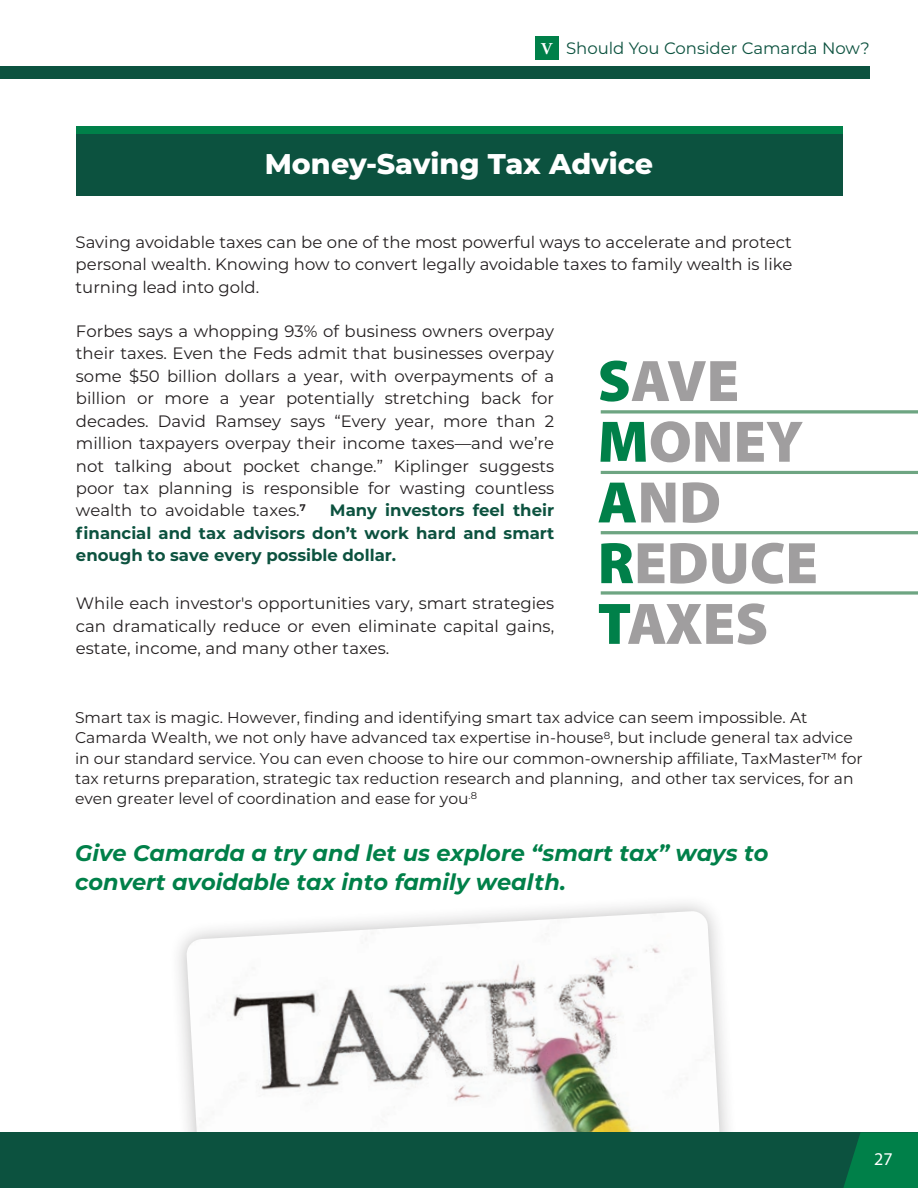
<style>
.page{position:relative;width:918px;height:1188px;background:#fff}
.page>*{position:absolute;margin:0;border:0;box-sizing:border-box;transform-origin:0 0}
.t1{font:900 59.1px/60.8px "Myriad Pro";color:#a09e9f}
.t2{font:800 28.5px "Montserrat";color:#fff}
.t3{font:italic 700 22.5px/28.5px "Montserrat";color:#008049}
.t4{font:18px "Arial Narrow";color:#fff}
.t5{font:18px "Myriad Pro";color:#fff}
.t6{font:16.5px/22.5px "Montserrat";color:#231f20;text-align:justify}
.t7{font:700 16.5px/22.4px "Montserrat";color:#0c523f;text-align:justify}
.t8{font:16.5px "Montserrat";color:#0c523f}
.t9{font:700 16.5px "Adobe Garamond Pro";color:#fff}
.t10{font:15.6px/20.1px "Montserrat";color:#231f20}
.s1{font-family:"Adobe Garamond Pro";font-weight:700;color:#fff}
.s2{font-style:italic}
.s3{color:#008049}
</style>
<div class="page">
<div style="left:169px;top:894px;width:570px;height:294px;background:#231f20;opacity:.3"></div>
<img style="left:186px;top:911px;width:536px;height:221px">
<div style="left:76px;top:134px;width:766px;height:62px;background:#0c523f"></div>
<div style="left:76px;top:127px;width:766px;height:7px;background:#008049"></div>
<svg style="left:601px;top:410px;width:317px;height:4px"></svg>
<hr style="left:601px;top:471px;width:317px;height:3px;background:#6ea582">
<hr style="left:601px;top:531px;width:317px;height:3px;background:#6ea582">
<svg style="left:601px;top:591px;width:317px;height:4px"></svg>
<div style="left:535px;top:36px;width:24px;height:24px;background:#008049"></div>
<div style="left:0;top:66px;width:870px;height:13px;background:#0c523f"></div>
<div style="left:0;top:1132px;width:918px;height:56px;background:#0c523f"></div>
<svg style="left:843px;top:1132px;width:75px;height:56px"></svg>
<p class="t8" style="left:549px;top:37px;width:323px"><span class="s1">IV</span> Reasons To Consider Camarda <span class="s2">Now</span></p>
<p class="t9" style="left:541px;top:39px;width:12px">V</p>
<p class="t8" style="left:566px;top:37px;width:305px">Should You Consider Camarda Now?</p>
<h2 class="t2" style="left:265px;top:143px;width:390px">Money-Saving Tax Advice</h2>
<p class="t6" style="left:76px;top:230px;width:718px">Saving avoidable taxes can be one of the most powerful ways to accelerate and protect personal wealth. Knowing how to convert legally avoidable taxes to family wealth is like turning lead into gold.</p>
<p class="t6" style="left:76px;top:319px;width:480px">Forbes says a whopping 93% of business owners overpay their taxes. Even the Feds admit that businesses overpay some $50 billion dollars a year, with overpayments of a billion or more a year potentially stretching back for decades. David Ramsey says “Every year, more than 2 million taxpayers overpay their income taxes—and we’re not talking about pocket change.” Kiplinger suggests poor tax planning is responsible for wasting countless wealth to avoidable taxes.<sup>7</sup></p>
<p class="t7" style="left:76px;top:499px;width:480px;text-indent:254px">Many investors feel their financial and tax advisors don’t work hard and smart enough to save every possible dollar.</p>
<p class="t6" style="left:76px;top:592px;width:480px">While each investor's opportunities vary, smart strategies can dramatically reduce or even eliminate capital gains, estate, income, and many other taxes.</p>
<h1 class="t1" style="left:598px;top:348px;width:222px"><span class="s3">S</span>AVE<br><span class="s3">M</span>ONEY<br><span class="s3">A</span>ND<br><span class="s3">R</span>EDUCE<br><span class="s3">T</span>AXES</h1>
<p class="t10" style="left:75px;top:707px;width:789px">Smart tax is magic. However, finding and identifying smart tax advice can seem impossible. At Camarda Wealth, we not only have advanced tax expertise in-house<sup>8</sup>, but include general tax advice in our standard service. You can even choose to hire our common-ownership affiliate, TaxMaster™ for tax returns preparation, strategic tax reduction research and planning, and other tax services, for an even greater level of coordination and ease for you<sup>.8</sup></p>
<h3 class="t3" style="left:75px;top:838px;width:695px">Give Camarda a try and let us explore “smart tax” ways to convert avoidable tax into family wealth.</h3>
<p class="t5" style="left:874px;top:1148px;width:20px">27</p>
<p class="t4" style="left:874px;top:1148px;width:18px">27</p>
</div>
